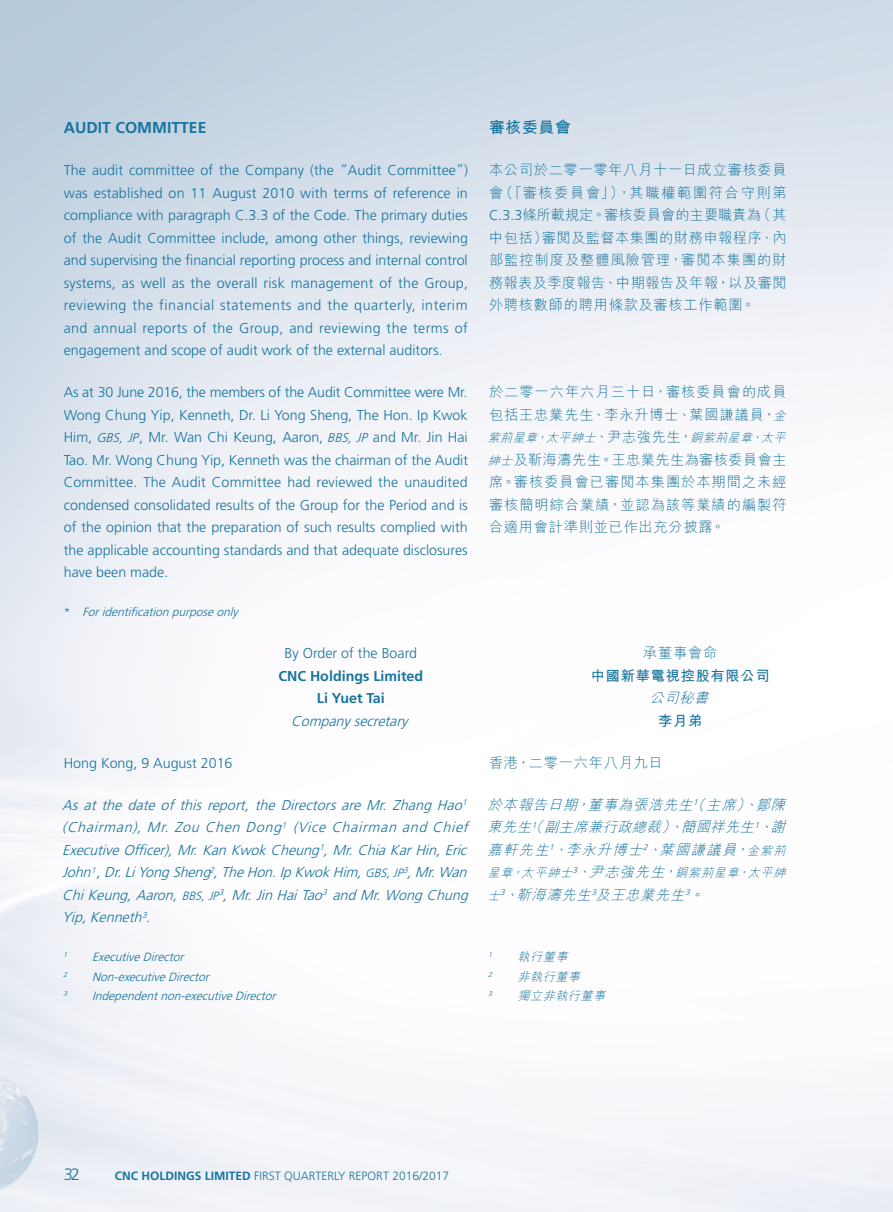
<style>
.page{position:relative;width:893px;height:1212px;background:#fff}
.page>*{position:absolute;margin:0;border:0;box-sizing:border-box;transform-origin:0 0}
.t1{font:300 16.5px "Frutiger LT Std";color:#16749e}
.Heading_1{font:700 15.75px "Frutiger LT Std";color:#16749e}
.C_Heading_1{font:700 15.75px "M Hei HK";letter-spacing:.05em;color:#16749e}
.Body_Text{font:300 14.25px/22.5px "Frutiger LT Std";color:#16749e;text-align:justify}
.Body_Text-2{font:italic 300 14.25px/22.5px "Frutiger LT Std";color:#16749e}
.C_Body_Text{font:300 14.25px/22.5px "M Hei HK";letter-spacing:.055em;color:#16749e;text-align:justify}
.C_Body_Text-2{font:italic 300 14.25px/22.5px "M Hei HK";color:#16749e;text-align:justify}
.Body_Text-3{font:700 14.25px "Frutiger LT Std";color:#16749e}
.C_Body_Text-3{font:700 14.25px "M Hei HK";letter-spacing:.05em;color:#16749e}
.Notes{font:italic 300 12px "Frutiger LT Std";color:#16749e}
.C_Body_Text-4{font:italic 300 12px "M Hei HK";color:#16749e}
.t2{font:300 12px "Frutiger LT Std";color:#16749e}
.C_Notes{font:italic 300 12px "M Hei HK";color:#16749e}
.C_Notes-2{font:italic 300 7.05px "Frutiger LT Std";color:#16749e}
.Notes-2{font:italic 300 7.05px "Frutiger LT Std";color:#16749e}
.s1{font-style:italic;font-size:12.75px}
.s2{font-style:normal}
.s3{font-size:12px}
.s4{font-family:"Frutiger LT Std"}
.s5{font-style:italic;font-size:12px}
.s6{font-style:normal;font-size:14.25px}
.s7{font-size:14.25px}
.s8{font-weight:700}
</style>
<div class="page">
<p class="Heading_1" style="left:64px;top:118px;width:144px">AUDIT COMMITTEE</p>
<p class="Body_Text" style="left:64px;top:159px;width:406px">The audit committee of the Company (the “Audit Committee”) was established on 11 August 2010 with terms of reference in compliance with paragraph C.3.3 of the Code. The primary duties of the Audit Committee include, among other things, reviewing and supervising the financial reporting process and internal control systems, as well as the overall risk management of the Group, reviewing the financial statements and the quarterly, interim and annual reports of the Group, and reviewing the terms of engagement and scope of audit work of the external auditors.</p>
<p class="Body_Text" style="left:64px;top:381px;width:406px">As at 30 June 2016, the members of the Audit Committee were Mr.<br>Wong Chung Yip, Kenneth, Dr. Li Yong Sheng, The Hon. Ip Kwok Him, <span class="s1">GBS,JP</span>, Mr. Wan Chi Keung, Aaron, <span class="s1">BBS,JP</span> and Mr. Jin Hai Tao. Mr. Wong Chung Yip, Kenneth was the chairman of the Audit Committee. The Audit Committee had reviewed the unaudited condensed consolidated results of the Group for the Period and is of the opinion that the preparation of such results complied with the applicable accounting standards and that adequate disclosures have been made.</p>
<p class="Notes" style="left:64px;top:605px;width:179px"><span class="s2">*</span> For identification purpose only</p>
<p class="Body_Text" style="left:285px;top:642px;width:134px">By Order of the Board</p>
<p class="Body_Text-3" style="left:278px;top:667px;width:146px">CNC Holdings Limited</p>
<p class="Body_Text-3" style="left:317px;top:690px;width:69px">Li Yuet Tai</p>
<p class="Body_Text-2" style="left:291px;top:710px;width:122px">Company secretary</p>
<p class="Body_Text" style="left:64px;top:752px;width:170px">Hong Kong, 9 August 2016</p>
<p class="Body_Text-2" style="left:62px;top:794px;width:411px">As at the date of this report, the Directors are Mr. Zhang Hao<sup>1 </sup>(Chairman), Mr. Zou Chen Dong<sup>1</sup> (Vice Chairman and Chief Executive Officer), Mr. Kan Kwok Cheung<sup>1</sup>, Mr. Chia Kar Hin, Eric John<sup>1</sup>, Dr. Li Yong Sheng<sup>2</sup>, The Hon. Ip Kwok Him, <span class="s3">GBS, JP</span><sup>3</sup>, Mr. Wan Chi Keung, Aaron, <span class="s3">BBS, JP</span><sup>3</sup>, Mr. Jin Hai Tao<sup>3</sup> and Mr. Wong Chung Yip, Kenneth<sup>3</sup>.</p>
<p class="Notes-2" style="left:63px;top:951px;width:8px">1</p>
<p class="Notes" style="left:92px;top:950px;width:96px">Executive Director</p>
<p class="Notes-2" style="left:63px;top:970px;width:8px">2</p>
<p class="Notes" style="left:92px;top:970px;width:122px">Non-executive Director</p>
<p class="Notes-2" style="left:63px;top:990px;width:8px">3</p>
<p class="Notes" style="left:92px;top:989px;width:188px">Independent non-executive Director</p>
<p class="C_Heading_1" style="left:489px;top:116px;width:83px">審核委員會</p>
<p class="C_Body_Text" style="left:489px;top:158px;width:299px">本公司於二零一零年八月十一日成立審核委員會（「審核委員會」），其職權範圍符合守則第<span class="s4">C.3.3</span>條所載規定。審核委員會的主要職責為（其中包括）審閱及監督本集團的財務申報程序、內部監控制度及整體風險管理，審閱本集團的財務報表及季度報告、中期報告及年報，以及審閱外聘核數師的聘用條款及審核工作範圍。</p>
<p class="C_Body_Text" style="left:489px;top:380px;width:301px">於二零一六年六月三十日，審核委員會的成員包括王忠業先生、李永升博士、葉國謙議員，<span class="s5">金</span></p>
<p class="C_Body_Text-4" style="left:488px;top:432px;width:302px">紫荊星章，太平紳士<span class="s6">、尹志強先生，</span>銅紫荊星章，太平</p>
<p class="C_Body_Text" style="left:488px;top:448px;width:300px"><span class="s5">紳士</span>及靳海濤先生。王忠業先生為審核委員會主席。審核委員會已審閱本集團於本期間之未經審核簡明綜合業績，並認為該等業績的編製符合適用會計準則並已作出充分披露。</p>
<p class="C_Body_Text" style="left:643px;top:641px;width:76px">承董事會命</p>
<p class="C_Body_Text-3" style="left:591px;top:665px;width:180px">中國新華電視控股有限公司</p>
<p class="C_Body_Text-2" style="left:649px;top:686px;width:64px">公司秘書</p>
<p class="C_Body_Text-3" style="left:658px;top:710px;width:46px">李月弟</p>
<p class="C_Body_Text" style="left:489px;top:751px;width:175px">香港，二零一六年八月九日</p>
<p class="C_Body_Text-2" style="left:488px;top:793px;width:303px">於本報告日期，董事為張浩先生（<sup>1</sup> 主席）、鄒陳東先生（<sup>1</sup> 副主席兼行政總裁）、簡國祥先生<sup>1</sup>、謝嘉軒先生<sup>1</sup>、李永升博士<sup>2</sup>、葉國謙議員，<span class="s3">金紫荊</span></p>
<p class="C_Body_Text-4" style="left:488px;top:867px;width:302px">星章，太平紳士<sup>3</sup><span class="s7">、尹志強先生，</span>銅紫荊星章，太平紳</p>
<p class="C_Body_Text-2" style="left:488px;top:883px;width:221px"><span class="s3">士</span><sup>3</sup>、靳海濤先生<sup>3</sup>及王忠業先生<sup>3</sup>。</p>
<p class="C_Notes-2" style="left:488px;top:951px;width:8px">1</p>
<p class="C_Notes" style="left:518px;top:951px;width:54px">執行董事</p>
<p class="C_Notes-2" style="left:488px;top:970px;width:8px">2</p>
<p class="C_Notes" style="left:518px;top:970px;width:67px">非執行董事</p>
<p class="C_Notes-2" style="left:488px;top:990px;width:8px">3</p>
<p class="C_Notes" style="left:518px;top:990px;width:92px">獨立非執行董事</p>
<p class="t1" style="left:64px;top:1165px;width:18px">32</p>
<p class="t2" style="left:115px;top:1169px;width:336px"><span class="s8">CNC HOLDINGS LIMITED</span> FIRST QUARTERLY REPORT 2016/2017</p>
</div>
